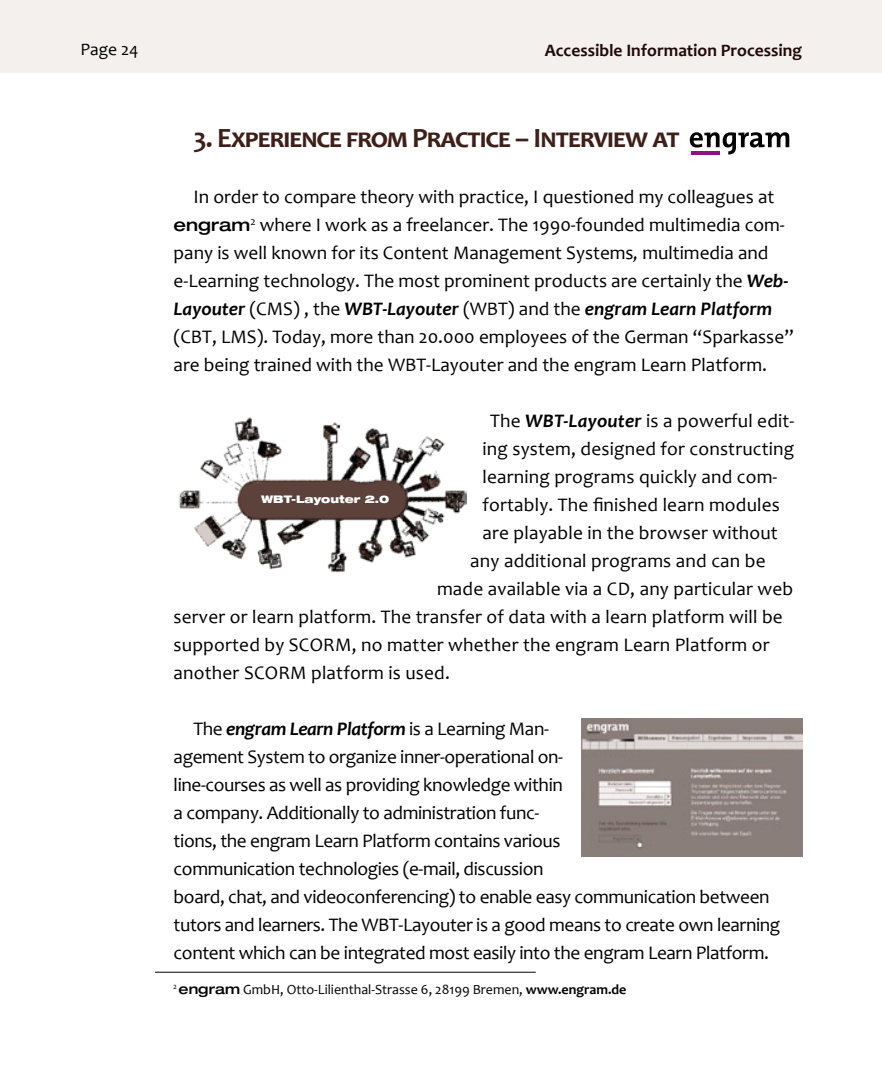
<style>
.page{position:relative;width:882px;height:1071px;background:#fff}
.page>*{position:absolute;margin:0;border:0;box-sizing:border-box;transform-origin:0 0}
.t1{font:700 28px "Candara";letter-spacing:-.03em;color:#3e1f1a}
.t2{font:19.25px/28px "Candara";color:#000}
.t3{font:19.25px/28px "Candara";letter-spacing:-.02em;color:#000}
.t4{font:700 17.5px "Candara";color:#200a07}
.t5{font:17.5px "Candara";color:#000}
.t6{font:14px "Candara";color:#000}
.t7{font:900 expanded 10.5px "Helvetica Neue LT Std";color:#fff}
.s1{font-family:"Helvetica Neue LT Std";font-weight:500;font-stretch:expanded;font-size:17.5px}
.s2{font-style:italic}
.s3{font-weight:700;font-style:italic}
.s4{font-family:"Helvetica Neue LT Std";font-weight:500;font-stretch:expanded}
.s5{font-weight:700}
</style>
<div class="page">
<div style="left:0;top:0;width:882px;height:72px;background:#f3f0ee"></div>
<img style="left:179px;top:417px;width:288px;height:156px">
<svg style="left:690px;top:132px;width:99px;height:23px"></svg>
<img style="left:581px;top:718px;width:222px;height:138px">
<hr style="left:155px;top:972px;width:381px;height:1px;background:#000">
<p class="t5" style="left:81px;top:39px;width:59px">Page 24</p>
<p class="t4" style="left:545px;top:40px;width:259px">Accessible Information Processing</p>
<h1 class="t1" style="left:193px;top:121px;width:488px">3. Experience from Practice – Interview at</h1>
<p class="t2" style="left:174px;top:183px;width:622px;text-indent:20px">In order to compare theory with practice, I questioned my colleagues at <span class="s1">engram</span><sup>2</sup> where I work as a freelancer. The 1990-founded multimedia com&shy;pany is well known for its Content Management Systems<span class="s2">,</span> multimedia and e-Learning technology. The most prominent products are certainly the <span class="s3">Web-Layouter</span> (CMS) , the <span class="s3">WBT-Layouter</span> (WBT) and the <span class="s3">engram Learn Platform </span>(CBT, LMS). Today, more than 20.000 employees of the German “Sparkasse” are being trained with the WBT-Layouter and the engram Learn Platform.</p>
<p class="t2" style="left:490px;top:407px;width:306px">The <span class="s3">WBT-Layouter</span> is a powerful edit-</p>
<p class="t2" style="left:483px;top:435px;width:313px">ing system, designed for constructing</p>
<p class="t2" style="left:483px;top:463px;width:297px">learning programs quickly and com-</p>
<p class="t2" style="left:483px;top:491px;width:299px">fortably. The finished learn modules</p>
<p class="t2" style="left:483px;top:519px;width:297px">are playable in the browser without</p>
<p class="t2" style="left:470px;top:547px;width:297px">any additional programs and can be</p>
<p class="t2" style="left:437px;top:575px;width:358px">made available via a CD, any particular web</p>
<p class="t2" style="left:174px;top:603px;width:611px">server or learn platform. The transfer of data with a learn platform will be</p>
<p class="t2" style="left:174px;top:631px;width:598px">supported by SCORM, no matter whether the engram Learn Platform or</p>
<p class="t2" style="left:174px;top:659px;width:278px">another SCORM platform is used.</p>
<p class="t3" style="left:174px;top:715px;width:608px;text-indent:20px">The <span class="s3">engram Learn Platform</span> is a Learning Man-<br>agement System to organize inner-operational on-<br>line-courses as well as providing knowledge within<br>a company. Additionally to administration func-<br>tions, the engram Learn Platform contains various<br>communication technologies (e-mail, discussion<br>board, chat, and videoconferencing) to enable easy communication between tutors and learners. The WBT-Layouter is a good means to create own learning content which can be integrated most easily into the engram Learn Platform.</p>
<p class="t7" style="left:261px;top:492px;width:130px">WBT-Layouter 2.0</p>
<p class="t6" style="left:173px;top:981px;width:455px"><sup>2</sup> <span class="s4">engram</span> GmbH, Otto-Lilienthal-Strasse 6, 28199 Bremen, <span class="s5">www.engram.de</span></p>
</div>
